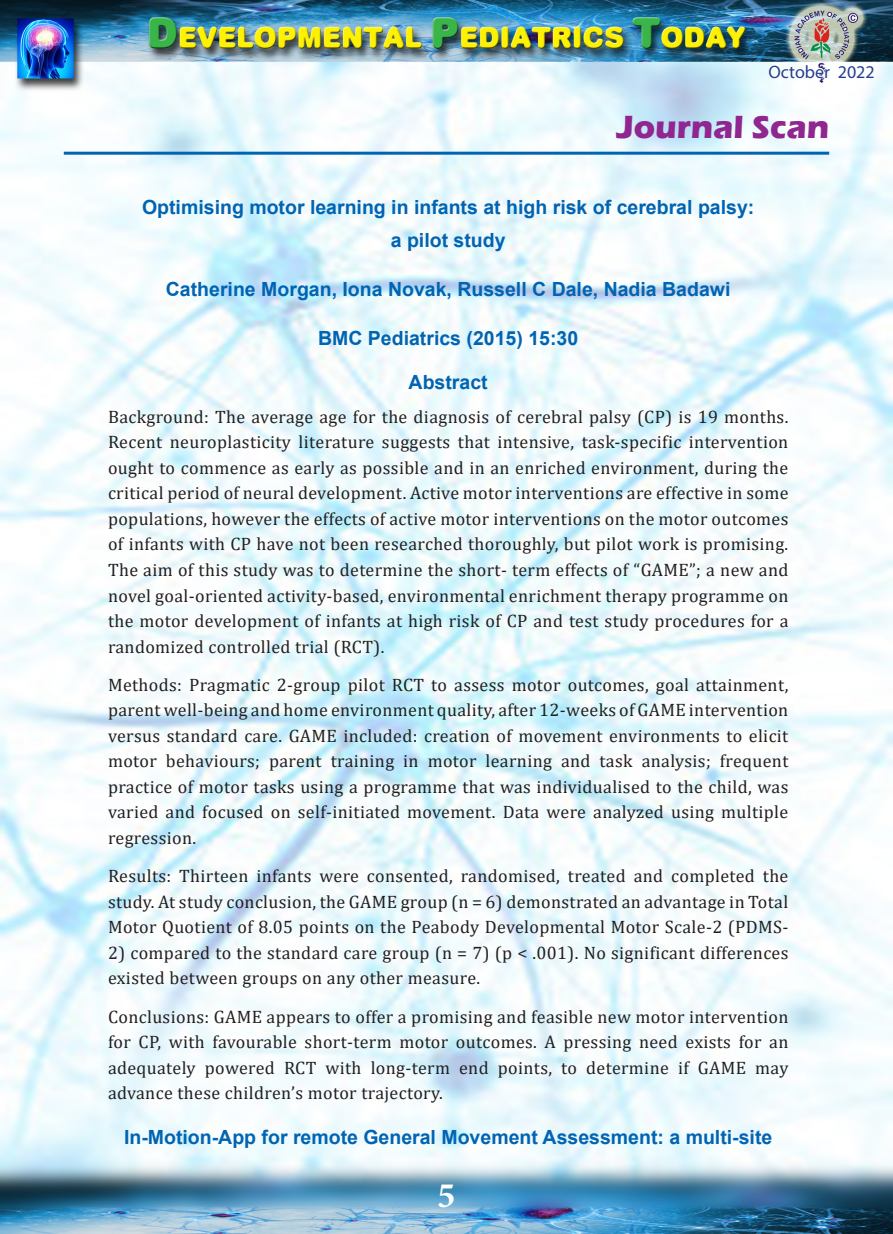
<style>
.page{position:relative;width:893px;height:1234px;background:#fff}
.page>*{position:absolute;margin:0;border:0;box-sizing:border-box;transform-origin:0 0}
.t1{font:700 36px "Minion Pro";color:#fff}
.head{font:700 33px "Eras ITC";color:#90268f}
.SUB_HEAD{font:700 19.5px/32.4px "Arial";color:#0164b2;text-align:center}
.BODY{font:18px/25.5px "Cambria";letter-spacing:.02em;color:#231f20;text-align:justify}
.t2{font:18px "Myriad Pro";color:#253f8e}
</style>
<div class="page">
<img style="left:0;top:0;width:893px;height:1233px">
<svg style="left:768px;top:63px;width:107px;height:17px"></svg>
<hr style="left:64px;top:152px;width:765px;height:3px;background:#0164b2">
<p class="t2" style="left:768px;top:60px;width:108px">October 2022</p>
<p class="head" style="left:617px;top:108px;width:214px">Journal Scan</p>
<p class="SUB_HEAD" style="left:142px;top:191px;width:614px">Optimising motor learning in infants at high risk of cerebral palsy: a pilot study</p>
<p class="SUB_HEAD" style="left:166px;top:273px;width:566px">Catherine Morgan, Iona Novak, Russell C Dale, Nadia Badawi</p>
<p class="SUB_HEAD" style="left:318px;top:322px;width:262px">BMC Pediatrics (2015) 15:30</p>
<p class="SUB_HEAD" style="left:409px;top:366px;width:81px">Abstract</p>
<p class="BODY" style="left:108px;top:404px;width:682px">Background: The average age for the diagnosis of cerebral palsy (CP) is 19 months.<br>Recent neuroplasticity literature suggests that intensive, task-specific intervention ought to commence as early as possible and in an enriched environment, during the critical period of neural development. Active motor interventions are effective in some populations, however the effects of active motor interventions on the motor outcomes of infants with CP have not been researched thoroughly, but pilot work is promising.<br>The aim of this study was to determine the short- term effects of “GAME”; a new and novel goal-oriented activity-based, environmental enrichment therapy programme on the motor development of infants at high risk of CP and test study procedures for a randomized controlled trial (RCT).</p>
<p class="BODY" style="left:108px;top:671px;width:682px">Methods: Pragmatic 2-group pilot RCT to assess motor outcomes, goal attainment, parent well-being and home environment quality, after 12-weeks of GAME intervention versus standard care. GAME included: creation of movement environments to elicit motor behaviours; parent training in motor learning and task analysis; frequent practice of motor tasks using a programme that was individualised to the child, was varied and focused on self-initiated movement. Data were analyzed using multiple regression.</p>
<p class="BODY" style="left:108px;top:863px;width:682px">Results: Thirteen infants were consented, randomised, treated and completed the study. At study conclusion, the GAME group (n = 6) demonstrated an advantage in Total Motor Quotient of 8.05 points on the Peabody Developmental Motor Scale-2 (PDMS-</p>
<p class="BODY" style="left:108px;top:939px;width:682px">2) compared to the standard care group (n = 7) (p &lt; .001). No significant differences existed between groups on any other measure.</p>
<p class="BODY" style="left:108px;top:1003px;width:682px">Conclusions: GAME appears to offer a promising and feasible new motor intervention for CP, with favourable short-term motor outcomes. A pressing need exists for an adequately powered RCT with long-term end points, to determine if GAME may advance these children’s motor trajectory.</p>
<p class="SUB_HEAD" style="left:124px;top:1120px;width:650px">In-Motion-App for remote General Movement Assessment: a multi-site</p>
<h1 class="t1" style="left:437px;top:1169px;width:19px">5</h1>
</div>
